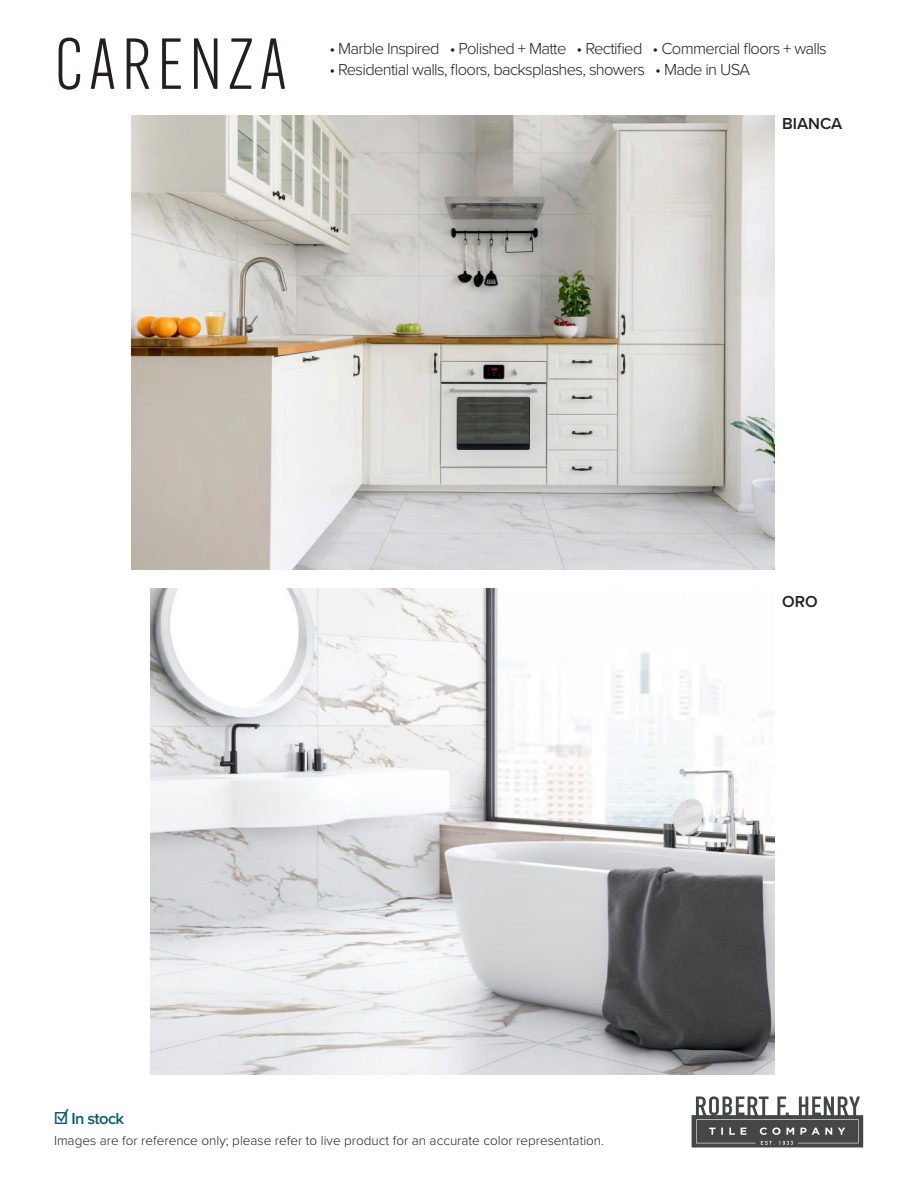
<style>
.page{position:relative;width:918px;height:1188px;background:#fff}
.page>*{position:absolute;margin:0;border:0;box-sizing:border-box;transform-origin:0 0}
.t1{font:300 70.5px "Alternate Gothic ATF";letter-spacing:.09em;color:#231f20}
.t2{font:300 16.5px "Proxima Nova";letter-spacing:-.04em;color:#231f20}
.t3{font:600 16.5px "Proxima Nova";color:#231f20}
.t4{font:600 16.5px "Proxima Nova";letter-spacing:-.04em;color:#0e596f}
.t5{font:300 13.5px "Proxima Nova";color:#231f20}
.s1{font-size:21px}
</style>
<div class="page">
<img style="left:131px;top:116px;width:644px;height:453px">
<img style="left:150px;top:589px;width:625px;height:486px">
<svg style="left:692px;top:1096px;width:171px;height:51px"></svg>
<p class="t1" style="left:55px;top:22px;width:233px">CARENZA</p>
<p class="t2" style="left:329px;top:36px;width:499px">• Marble Inspired • Polished + Matte • Rectified • Commercial floors + walls</p>
<p class="t2" style="left:329px;top:57px;width:422px">• Residential walls, floors, backsplashes, showers • Made in USA</p>
<p class="t3" style="left:782px;top:111px;width:62px">BIANCA</p>
<p class="t3" style="left:782px;top:589px;width:37px">ORO</p>
<p class="t4" style="left:54px;top:1107px;width:72px"><span class="s1">☑</span> In stock</p>
<p class="t5" style="left:54px;top:1131px;width:552px">Images are for reference only; please refer to live product for an accurate color representation.</p>
</div>
